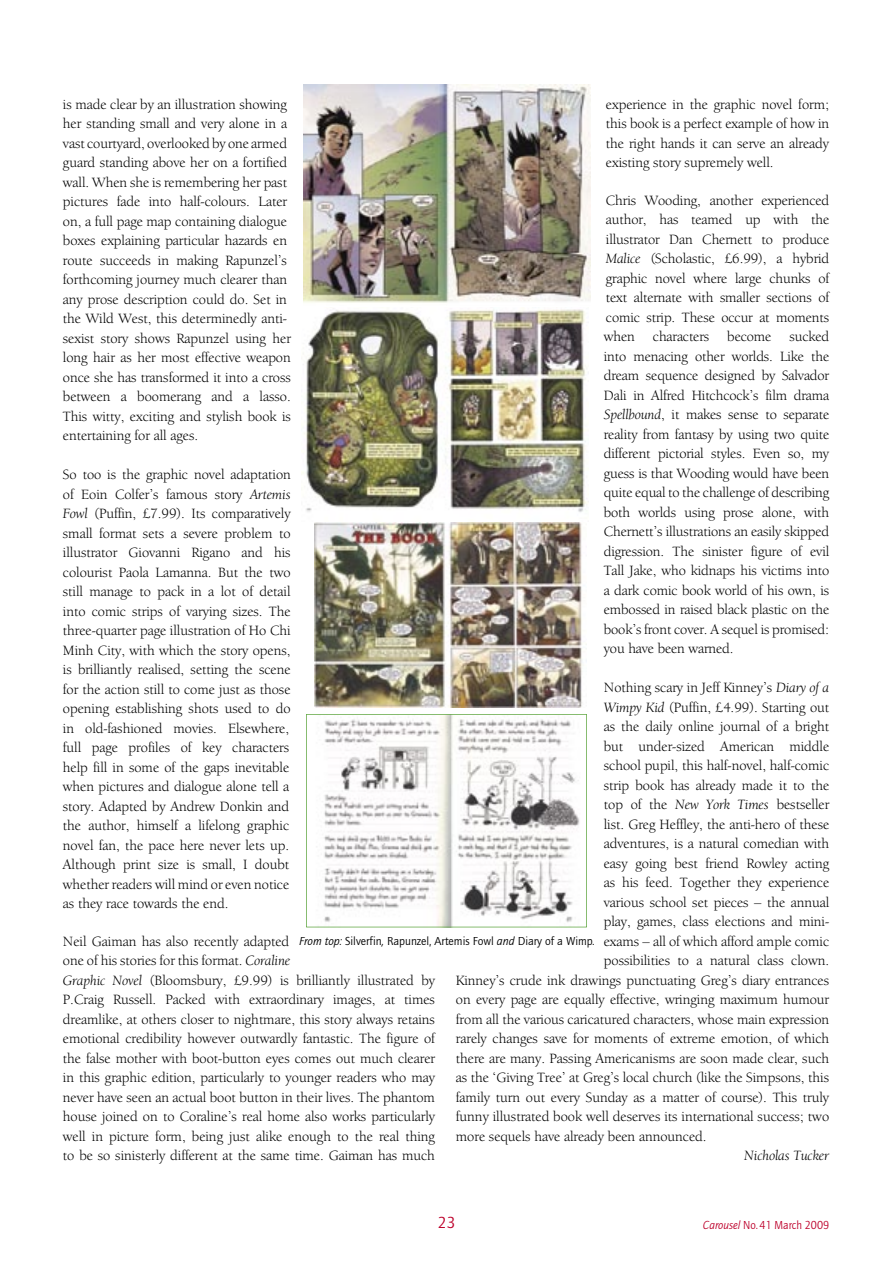
<style>
.page{position:relative;width:893px;height:1263px;background:#fff}
.page>*{position:absolute;margin:0;border:0;box-sizing:border-box;transform-origin:0 0}
.t1{font:16.5px "Quay Itc T";color:#bd002b}
.t2{font:14.7px/19.5px "Berkeley Oldstyle IT Cby BT";color:#000;text-align:justify}
.t3{font:italic 14.7px "Berkeley Oldstyle IT Cby BT";color:#000}
.t4{font:12px "Quay Itc T";color:#000}
.t5{font:12px "Quay Itc T";color:#bd002b;scale:.95 1}
.s1{font-style:italic}
</style>
<div class="page">
<img style="left:315px;top:522px;width:272px;height:185px">
<svg style="left:306px;top:714px;width:281px;height:213px"></svg>
<img style="left:303px;top:85px;width:287px;height:218px">
<img style="left:302px;top:308px;width:287px;height:204px">
<p class="t2" style="left:606px;top:94px;width:225px">experience in the graphic novel form; this book is a perfect example of how in the right hands it can serve an already existing story supremely well.</p>
<p class="t2" style="left:604px;top:190px;width:227px">Chris Wooding, another experienced author, has teamed up with the illustrator Dan Chernett to produce <span class="s1">Malice</span> (Scholastic, £6.99), a hybrid graphic novel where large chunks of text alternate with smaller sections of comic strip. These occur at moments when characters become sucked into menacing other worlds. Like the dream sequence designed by Salvador Dali in Alfred Hitchcock’s film drama <span class="s1">Spellbound</span>, it makes sense to separate reality from fantasy by using two quite different pictorial styles. Even so, my guess is that Wooding would have been quite equal to the challenge of describing both worlds using prose alone, with Chernett’s illustrations an easily skipped digression. The sinister figure of evil Tall Jake, who kidnaps his victims into a dark comic book world of his own, is embossed in raised black plastic on the book’s front cover. A sequel is promised: you have been warned.</p>
<p class="t2" style="left:604px;top:678px;width:227px">Nothing scary in Jeff Kinney’s <span class="s1">Diary of a</span></p>
<p class="t2" style="left:604px;top:697px;width:227px"><span class="s1">Wimpy Kid</span> (Puffin, £4.99). Starting out</p>
<p class="t2" style="left:604px;top:717px;width:227px">as the daily online journal of a bright</p>
<p class="t2" style="left:604px;top:736px;width:227px">but under-sized American middle</p>
<p class="t2" style="left:604px;top:756px;width:227px">school pupil, this half-novel, half-comic</p>
<p class="t2" style="left:604px;top:775px;width:227px">strip book has already made it to the</p>
<p class="t2" style="left:604px;top:795px;width:227px">top of the <span class="s1">New York Times</span> bestseller</p>
<p class="t2" style="left:604px;top:814px;width:227px">list. Greg Heffley, the anti-hero of these</p>
<p class="t2" style="left:604px;top:834px;width:227px">adventures, is a natural comedian with</p>
<p class="t2" style="left:604px;top:853px;width:227px">easy going best friend Rowley acting</p>
<p class="t2" style="left:604px;top:873px;width:227px">as his feed. Together they experience</p>
<p class="t2" style="left:604px;top:892px;width:227px">various school set pieces – the annual</p>
<p class="t2" style="left:604px;top:912px;width:227px">play, games, class elections and mini-</p>
<p class="t2" style="left:604px;top:931px;width:227px">exams – all of which afford ample comic</p>
<p class="t2" style="left:604px;top:951px;width:227px">possibilities to a natural class clown.</p>
<p class="t2" style="left:456px;top:970px;width:375px">Kinney’s crude ink drawings punctuating Greg’s diary entrances</p>
<p class="t2" style="left:456px;top:990px;width:375px">on every page are equally effective, wringing maximum humour</p>
<p class="t2" style="left:456px;top:1009px;width:375px">from all the various caricatured characters, whose main expression</p>
<p class="t2" style="left:456px;top:1029px;width:375px">rarely changes save for moments of extreme emotion, of which</p>
<p class="t2" style="left:456px;top:1048px;width:375px">there are many. Passing Americanisms are soon made clear, such</p>
<p class="t2" style="left:456px;top:1068px;width:375px">as the ‘Giving Tree’ at Greg’s local church (like the Simpsons, this</p>
<p class="t2" style="left:456px;top:1087px;width:375px">family turn out every Sunday as a matter of course). This truly</p>
<p class="t2" style="left:456px;top:1107px;width:375px">funny illustrated book well deserves its international success; two</p>
<p class="t2" style="left:456px;top:1126px;width:252px">more sequels have already been announced.</p>
<p class="t3" style="left:744px;top:1147px;width:87px">Nicholas Tucker</p>
<p class="t2" style="left:63px;top:94px;width:229px;text-align:left">is made clear by an illustration showing her standing small and very alone in a vast courtyard, overlooked by one armed guard standing above her on a fortified wall. When she is remembering her past pictures fade into half-colours. Later on, a full page map containing dialogue boxes explaining particular hazards en route succeeds in making Rapunzel’s forthcoming journey much clearer than any prose description could do. Set in the Wild West, this determinedly anti&shy;sexist story shows Rapunzel using her long hair as her most effective weapon once she has transformed it into a cross between a boomerang and a lasso.<br>This witty, exciting and stylish book is entertaining for all ages.</p>
<p class="t2" style="left:63px;top:465px;width:229px">So too is the graphic novel adaptation of Eoin Colfer’s famous story <span class="s1">Artemis Fowl</span> (Puffin, £7.99). Its comparatively small format sets a severe problem to illustrator Giovanni Rigano and his colourist Paola Lamanna. But the two still manage to pack in a lot of detail into comic strips of varying sizes. The three-quarter page illustration of Ho Chi Minh City, with which the story opens, is brilliantly realised, setting the scene for the action still to come just as those opening establishing shots used to do in old-fashioned movies. Elsewhere, full page profiles of key characters help fill in some of the gaps inevitable when pictures and dialogue alone tell a story. Adapted by Andrew Donkin and the author, himself a lifelong graphic novel fan, the pace here never lets up.<br>Although print size is small, I doubt whether readers will mind or even notice as they race towards the end.</p>
<p class="t2" style="left:63px;top:931px;width:374px;text-align:left">Neil Gaiman has also recently adapted<br>one of his stories for this format. <span class="s1">Coraline<br>Graphic Novel</span> (Bloomsbury, £9.99) is brilliantly illustrated by P.Craig Russell. Packed with extraordinary images, at times dreamlike, at others closer to nightmare, this story always retains emotional credibility however outwardly fantastic. The figure of the false mother with boot-button eyes comes out much clearer in this graphic edition, particularly to younger readers who may never have seen an actual boot button in their lives. The phantom house joined on to Coraline’s real home also works particularly well in picture form, being just alike enough to the real thing to be so sinisterly different at the same time. Gaiman has much</p>
<p class="t4" style="left:299px;top:934px;width:297px"><span class="s1">From top:</span> Silverfin<span class="s1">,</span> Rapunzel, Artemis Fowl <span class="s1">and</span> Diary of a Wimp<span class="s1">.</span></p>
<p class="t1" style="left:438px;top:1213px;width:19px">23</p>
<p class="t5" style="left:703px;top:1218px;width:134px"><span class="s1">Carousel</span> No.41 March 2009</p>
</div>
